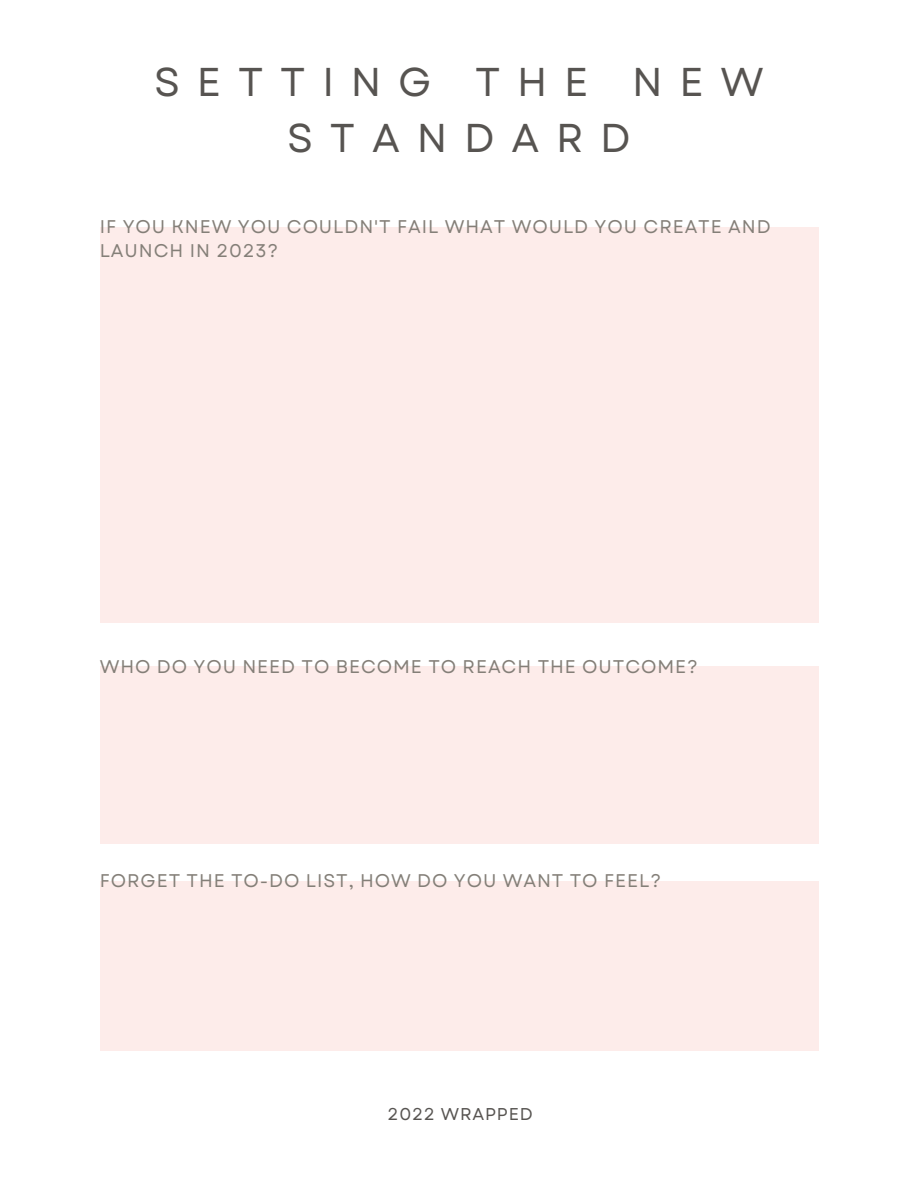
<style>
.page{position:relative;width:918px;height:1188px;background:#fff}
.page>*{position:absolute;margin:0;border:0;box-sizing:border-box;transform-origin:0 0}
.t1{font:40.2px/55.9px "Garet";letter-spacing:.42em;color:#575451;text-align:center}
.t2{font:18.3px/23.2px "Garet";letter-spacing:.05em;color:#847f78}
.t3{font:17.1px "Garet";letter-spacing:.05em;color:#575451}
</style>
<div class="page">
<div style="left:100px;top:227px;width:719px;height:396px;background:#fdecea"></div>
<div style="left:100px;top:666px;width:719px;height:178px;background:#fdecea"></div>
<div style="left:100px;top:881px;width:719px;height:170px;background:#fdecea"></div>
<h1 class="t1" style="left:154px;top:54px;width:611px">SETTING THE NEW<br>STANDARD</h1>
<p class="t2" style="left:100px;top:215px;width:672px">IF YOU KNEW YOU COULDN'T FAIL WHAT WOULD YOU CREATE AND<br>LAUNCH IN 2023?</p>
<p class="t2" style="left:100px;top:655px;width:600px">WHO DO YOU NEED TO BECOME TO REACH THE OUTCOME?</p>
<p class="t2" style="left:100px;top:869px;width:563px">FORGET THE TO-DO LIST, HOW DO YOU WANT TO FEEL?</p>
<p class="t3" style="left:388px;top:1101px;width:147px">2022 WRAPPED</p>
</div>
